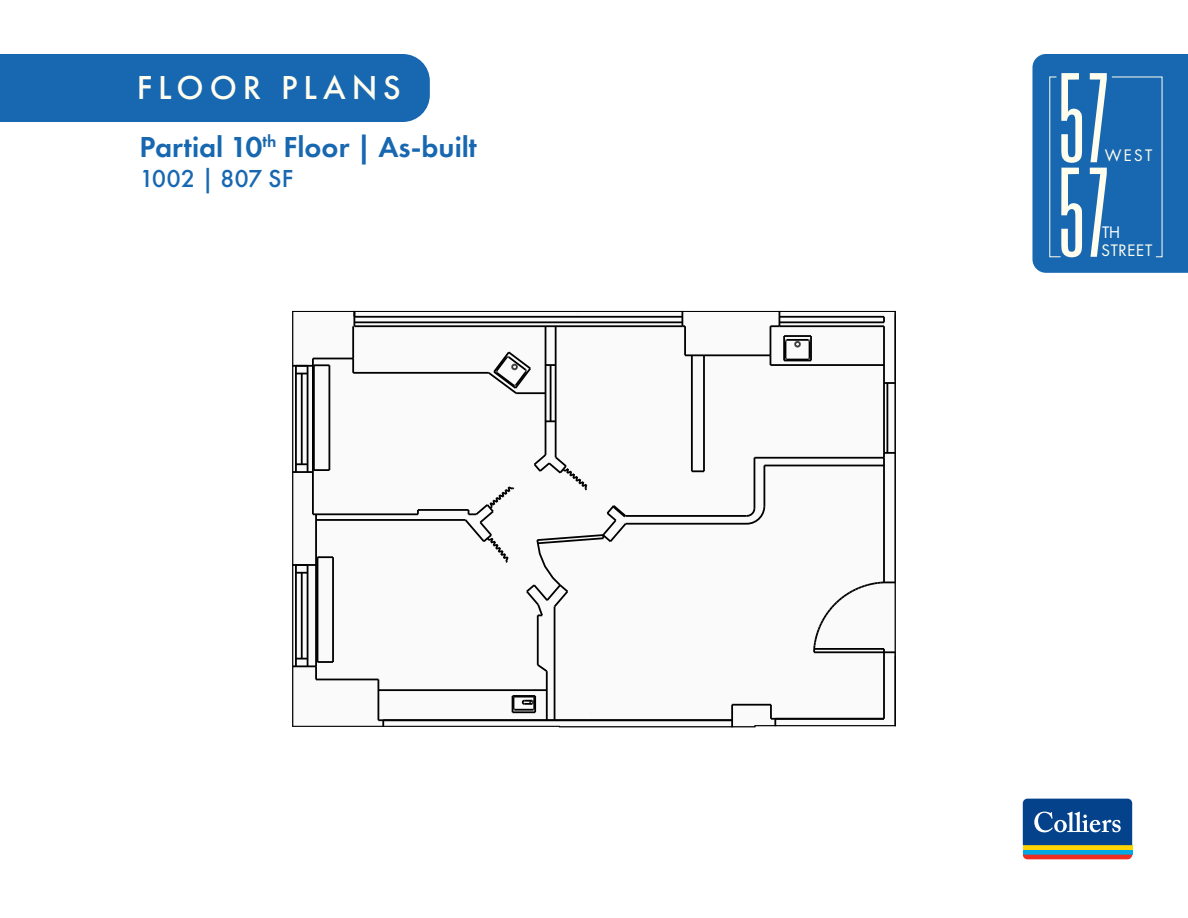
<style>
.page{position:relative;width:1188px;height:918px;background:#fff}
.page>*{position:absolute;margin:0;border:0;box-sizing:border-box;transform-origin:0 0}
.t1{font:133.65px "Bee Three";color:#fffdee}
.t2{font:500 34.5px "Futura PT";letter-spacing:.17em;color:#fffdee}
.t3{font:600 30px "Futura PT";color:#1868b1}
.t4{font:500 25.5px "Futura PT";color:#1868b1}
.t5{font:15.3px "Futura PRO";letter-spacing:.04em;color:#fffdee}
.t6{font:15.3px "Futura PRO";color:#fff}
</style>
<div class="page">
<svg style="left:1021px;top:797px;width:113px;height:64px"></svg>
<div style="left:1023px;top:850px;width:109px;height:5px;background:#00a8e4"></div>
<div style="left:1023px;top:845px;width:109px;height:5px;background:#fed503"></div>
<svg style="left:1023px;top:855px;width:109px;height:4px"></svg>
<svg style="left:1023px;top:799px;width:109px;height:46px;background:#205698"></svg>
<div style="left:1032px;top:54px;width:156px;height:219px;background:#1868b1"></div>
<div style="left:0;top:54px;width:430px;height:68px;background:#1868b1"></div>
<svg style="left:293px;top:394px;width:602px;height:302px"></svg>
<hr style="left:292px;top:666px;width:1px;height:61px;background:#000">
<hr style="left:316px;top:679px;width:62px;height:1px;background:#000">
<hr style="left:292px;top:472px;width:1px;height:93px;background:#000">
<hr style="left:312px;top:472px;width:2px;height:42px;background:#000">
<hr style="left:315px;top:514px;width:2px;height:51px;background:#000">
<hr style="left:315px;top:565px;width:2px;height:101px;background:#000">
<hr style="left:301px;top:374px;width:2px;height:90px;background:#000">
<hr style="left:292px;top:366px;width:1px;height:106px;background:#000">
<hr style="left:312px;top:359px;width:2px;height:113px;background:#000">
<svg style="left:297px;top:463px;width:10px;height:2px"></svg>
<hr style="left:307px;top:366px;width:1px;height:106px;background:#000">
<hr style="left:292px;top:471px;width:21px;height:2px;background:#000">
<hr style="left:292px;top:565px;width:1px;height:101px;background:#000">
<hr style="left:301px;top:573px;width:2px;height:86px;background:#000">
<hr style="left:292px;top:665px;width:24px;height:2px;background:#000">
<hr style="left:307px;top:565px;width:1px;height:101px;background:#000">
<svg style="left:297px;top:658px;width:10px;height:2px"></svg>
<svg style="left:297px;top:572px;width:10px;height:2px"></svg>
<hr style="left:292px;top:564px;width:24px;height:2px;background:#000">
<svg style="left:883px;top:452px;width:12px;height:6px"></svg>
<hr style="left:895px;top:453px;width:1px;height:129px;background:#000">
<hr style="left:895px;top:652px;width:1px;height:75px;background:#000">
<hr style="left:883px;top:652px;width:2px;height:67px;background:#000">
<svg style="left:813px;top:582px;width:83px;height:71px"></svg>
<hr style="left:887px;top:383px;width:1px;height:70px;background:#000">
<hr style="left:883px;top:383px;width:2px;height:70px;background:#000">
<hr style="left:883px;top:458px;width:2px;height:124px;background:#000">
<hr style="left:764px;top:465px;width:120px;height:1px;background:#000">
<hr style="left:754px;top:457px;width:130px;height:2px;background:#000">
<hr style="left:754px;top:458px;width:1px;height:50px;background:#000">
<hr style="left:764px;top:465px;width:1px;height:41px;background:#000">
<hr style="left:625px;top:515px;width:122px;height:2px;background:#000">
<hr style="left:316px;top:513px;width:102px;height:2px;background:#000">
<hr style="left:626px;top:523px;width:119px;height:2px;background:#000">
<svg style="left:743px;top:504px;width:23px;height:22px"></svg>
<hr style="left:316px;top:519px;width:149px;height:2px;background:#000">
<hr style="left:691px;top:355px;width:2px;height:116px;background:#000">
<svg style="left:692px;top:470px;width:12px;height:2px"></svg>
<hr style="left:703px;top:355px;width:2px;height:116px;background:#000">
<hr style="left:546px;top:671px;width:2px;height:49px;background:#000">
<hr style="left:545px;top:326px;width:1px;height:129px;background:#000">
<hr style="left:554px;top:607px;width:1px;height:113px;background:#000">
<hr style="left:555px;top:326px;width:2px;height:131px;background:#000">
<hr style="left:418px;top:509px;width:51px;height:2px;background:#000">
<hr style="left:295px;top:565px;width:2px;height:101px;background:#000">
<hr style="left:295px;top:366px;width:2px;height:106px;background:#000">
<hr style="left:895px;top:315px;width:1px;height:138px;background:#000">
<svg style="left:546px;top:420px;width:9px;height:2px"></svg>
<hr style="left:550px;top:365px;width:1px;height:56px;background:#000">
<svg style="left:534px;top:454px;width:53px;height:36px"></svg>
<svg style="left:465px;top:486px;width:49px;height:77px"></svg>
<svg style="left:526px;top:505px;width:100px;height:111px"></svg>
<hr style="left:537px;top:615px;width:2px;height:50px;background:#000">
<svg style="left:537px;top:664px;width:10px;height:8px"></svg>
<hr style="left:378px;top:689px;width:169px;height:2px;background:#000">
<hr style="left:513px;top:695px;width:22px;height:2px;background:#000">
<svg style="left:292px;top:696px;width:604px;height:31px"></svg>
<svg style="left:318px;top:556px;width:15px;height:2px"></svg>
<hr style="left:332px;top:557px;width:2px;height:105px;background:#000">
<svg style="left:315px;top:661px;width:18px;height:18px"></svg>
<hr style="left:317px;top:557px;width:1px;height:105px;background:#000">
<hr style="left:329px;top:365px;width:1px;height:105px;background:#000">
<svg style="left:314px;top:469px;width:15px;height:2px"></svg>
<hr style="left:313px;top:365px;width:2px;height:105px;background:#000">
<hr style="left:378px;top:679px;width:1px;height:41px;background:#000">
<svg style="left:292px;top:311px;width:604px;height:83px"></svg>
<p class="t2" style="left:137px;top:67px;width:266px">FLOOR PLANS</p>
<p class="t3" style="left:139px;top:128px;width:339px">Partial 10<sup>th</sup> Floor | As-built</p>
<p class="t4" style="left:139px;top:163px;width:155px">1002 | 807 SF</p>
<p class="t1" style="left:1058px;top:47px;width:55px">57</p>
<p class="t1" style="left:1058px;top:142px;width:55px">57</p>
<p class="t5" style="left:1105px;top:146px;width:49px">WEST</p>
<p class="t6" style="left:1102px;top:223px;width:20px">TH</p>
<p class="t5" style="left:1102px;top:241px;width:52px">STREET</p>
</div>
